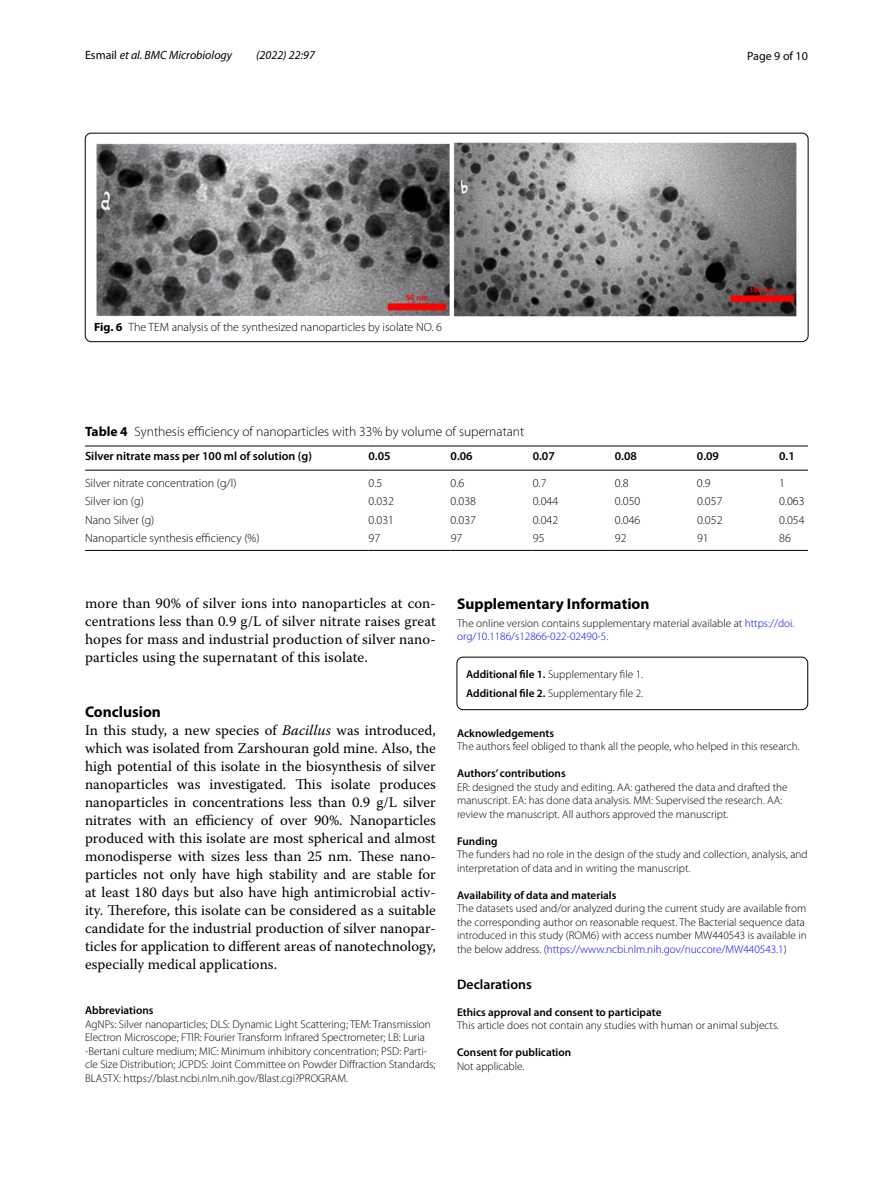
<style>
.page{position:relative;width:893px;height:1187px;background:#fff}
.page>*{position:absolute;margin:0;border:0;box-sizing:border-box;transform-origin:0 0}
.t1{font:700 15.45px "Myriad Pro";color:#000}
.t2{font:14.7px/18px "Warnock Pro";letter-spacing:.005em;color:#000;text-align:justify}
.t3{font:600 13.8px "Myriad Pro";color:#000}
.t4{font:300 13.5px "Myriad Pro";color:#000}
.t5{font:300 12px "Myriad Pro";color:#000}
.t6{font:600 12px "Myriad Pro";color:#000}
.t7{font:italic 12px "Myriad Pro";color:#000}
.t8{font:12px "Myriad Pro";color:#000}
.t9{font:300 11.25px/13.5px "Myriad Pro";color:#000}
.t10{font:600 11.25px "Myriad Pro";color:#000}
.s1{font-style:normal}
.s2{font-weight:700}
.s3{font-style:italic}
.s4{color:#00f}
.s5{font-weight:600}
</style>
<div class="page">
<div style="left:457px;top:657px;width:351px;height:52px;border:1px solid #000;border-radius:6px"></div>
<img style="left:96px;top:142px;width:701px;height:174px">
<div style="left:85px;top:133px;width:723px;height:209px;border:1px solid #000;border-radius:6px"></div>
<hr style="left:85px;top:445px;width:283px;height:1px;background:#000">
<hr style="left:85px;top:470px;width:283px;height:1px;background:#000">
<hr style="left:368px;top:445px;width:83px;height:1px;background:#000">
<hr style="left:368px;top:470px;width:83px;height:1px;background:#000">
<hr style="left:451px;top:445px;width:82px;height:1px;background:#000">
<hr style="left:451px;top:470px;width:82px;height:1px;background:#000">
<hr style="left:533px;top:445px;width:82px;height:1px;background:#000">
<hr style="left:533px;top:470px;width:82px;height:1px;background:#000">
<hr style="left:615px;top:445px;width:82px;height:1px;background:#000">
<hr style="left:615px;top:470px;width:82px;height:1px;background:#000">
<hr style="left:697px;top:445px;width:82px;height:1px;background:#000">
<hr style="left:697px;top:470px;width:82px;height:1px;background:#000">
<svg style="left:779px;top:445px;width:29px;height:1px"></svg>
<svg style="left:779px;top:470px;width:29px;height:1px"></svg>
<hr style="left:85px;top:550px;width:283px;height:1px;background:#000">
<hr style="left:368px;top:550px;width:83px;height:1px;background:#000">
<hr style="left:451px;top:550px;width:82px;height:1px;background:#000">
<hr style="left:533px;top:550px;width:82px;height:1px;background:#000">
<hr style="left:615px;top:550px;width:82px;height:1px;background:#000">
<hr style="left:697px;top:550px;width:82px;height:1px;background:#000">
<svg style="left:779px;top:550px;width:29px;height:1px"></svg>
<p class="t7" style="left:85px;top:48px;width:149px"><span class="s1">Esmail</span> et al. BMC Microbiology</p>
<p class="t7" style="left:256px;top:48px;width:60px">(2022) 22:97</p>
<p class="t8" style="left:747px;top:48px;width:62px">Page 9 of 10</p>
<p class="t5" style="left:94px;top:320px;width:349px"><span class="s2">Fig. 6</span> The TEM analysis of the synthesized nanoparticles by isolate NO. 6</p>
<p class="t4" style="left:85px;top:424px;width:441px"><span class="s2">Table 4</span> Synthesis efficiency of nanoparticles with 33% by volume of supernatant</p>
<p class="t6" style="left:85px;top:448px;width:228px">Silver nitrate mass per 100 ml of solution (g)</p>
<p class="t6" style="left:368px;top:448px;width:24px">0.05</p>
<p class="t6" style="left:451px;top:448px;width:24px">0.06</p>
<p class="t6" style="left:533px;top:448px;width:24px">0.07</p>
<p class="t6" style="left:615px;top:448px;width:24px">0.08</p>
<p class="t6" style="left:697px;top:448px;width:24px">0.09</p>
<p class="t6" style="left:779px;top:448px;width:17px">0.1</p>
<p class="t5" style="left:85px;top:476px;width:153px">Silver nitrate concentration (g/l)</p>
<p class="t5" style="left:368px;top:476px;width:15px">0.5</p>
<p class="t5" style="left:451px;top:476px;width:15px">0.6</p>
<p class="t5" style="left:533px;top:476px;width:15px">0.7</p>
<p class="t5" style="left:615px;top:476px;width:15px">0.8</p>
<p class="t5" style="left:697px;top:476px;width:15px">0.9</p>
<p class="t5" style="left:779px;top:476px;width:7px">1</p>
<p class="t5" style="left:85px;top:495px;width:60px">Silver ion (g)</p>
<p class="t5" style="left:368px;top:495px;width:27px">0.032</p>
<p class="t5" style="left:451px;top:495px;width:27px">0.038</p>
<p class="t5" style="left:533px;top:495px;width:27px">0.044</p>
<p class="t5" style="left:615px;top:495px;width:27px">0.050</p>
<p class="t5" style="left:697px;top:495px;width:27px">0.057</p>
<p class="t5" style="left:779px;top:495px;width:27px">0.063</p>
<p class="t5" style="left:85px;top:513px;width:71px">Nano Silver (g)</p>
<p class="t5" style="left:369px;top:513px;width:27px">0.031</p>
<p class="t5" style="left:451px;top:513px;width:27px">0.037</p>
<p class="t5" style="left:533px;top:513px;width:27px">0.042</p>
<p class="t5" style="left:615px;top:513px;width:27px">0.046</p>
<p class="t5" style="left:697px;top:513px;width:27px">0.052</p>
<p class="t5" style="left:779px;top:513px;width:27px">0.054</p>
<p class="t5" style="left:85px;top:531px;width:176px">Nanoparticle synthesis efficiency (%)</p>
<p class="t5" style="left:369px;top:531px;width:13px">97</p>
<p class="t5" style="left:451px;top:531px;width:13px">97</p>
<p class="t5" style="left:533px;top:531px;width:13px">95</p>
<p class="t5" style="left:615px;top:531px;width:13px">92</p>
<p class="t5" style="left:697px;top:531px;width:13px">91</p>
<p class="t5" style="left:779px;top:531px;width:13px">86</p>
<h2 class="t2" style="left:85px;top:594px;width:352px">more than 90% of silver ions into nanoparticles at con&shy;centrations less than 0.9 g/L of silver nitrate raises great hopes for mass and industrial production of silver nano&shy;particles using the supernatant of this isolate.</h2>
<h1 class="t1" style="left:85px;top:701px;width:77px">Conclusion</h1>
<p class="t2" style="left:85px;top:721px;width:352px">In this study, a new species of <span class="s3">Bacillus</span> was introduced, which was isolated from Zarshouran gold mine. Also, the high potential of this isolate in the biosynthesis of silver nanoparticles was investigated. This isolate produces nanoparticles in concentrations less than 0.9 g/L silver nitrates with an efficiency of over 90%. Nanoparticles produced with this isolate are most spherical and almost monodisperse with sizes less than 25 nm. These nano&shy;particles not only have high stability and are stable for at least 180 days but also have high antimicrobial activ&shy;ity. Therefore, this isolate can be considered as a suitable candidate for the industrial production of silver nanopar&shy;ticles for application to different areas of nanotechnology, especially medical applications.</p>
<p class="t10" style="left:85px;top:1003px;width:70px">Abbreviations</p>
<p class="t9" style="left:85px;top:1017px;width:352px">AgNPs: Silver nanoparticles; DLS: Dynamic Light Scattering; TEM: Transmission Electron Microscope; FTIR: Fourier Transform Infrared Spectrometer; LB: Luria -Bertani culture medium; MIC: Minimum inhibitory concentration; PSD: Parti&shy;cle Size Distribution; JCPDS: Joint Committee on Powder Diffraction Standards; BLASTX: https://blast.ncbi.nlm.nih.gov/Blast.cgi?PROGRAM.</p>
<h1 class="t1" style="left:457px;top:593px;width:194px">Supplementary Information</h1>
<p class="t9" style="left:457px;top:616px;width:339px">The online version contains supplementary material available at <span class="s4">https://doi. org/10.1186/s12866-022-02490-5</span>.</p>
<p class="t9" style="left:466px;top:664px;width:178px;line-height:19.5px"><span class="s5">Additional file 1.</span> Supplementary file 1.<br><span class="s5">Additional file 2.</span> Supplementary file 2.</p>
<p class="t10" style="left:457px;top:725px;width:98px">Acknowledgements</p>
<p class="t9" style="left:457px;top:739px;width:344px">The authors feel obliged to thank all the people, who helped in this research.</p>
<p class="t10" style="left:457px;top:766px;width:110px">Authors’ contributions</p>
<p class="t9" style="left:457px;top:780px;width:332px">ER: designed the study and editing. AA: gathered the data and drafted the manuscript. EA: has done data analysis. MM: Supervised the research. AA: review the manuscript. All authors approved the manuscript.</p>
<p class="t10" style="left:457px;top:833px;width:42px">Funding</p>
<p class="t9" style="left:457px;top:847px;width:352px">The funders had no role in the design of the study and collection, analysis, and interpretation of data and in writing the manuscript.</p>
<p class="t10" style="left:457px;top:887px;width:161px">Availability of data and materials</p>
<p class="t9" style="left:457px;top:901px;width:351px">The datasets used and/or analyzed during the current study are available from the corresponding author on reasonable request. The Bacterial sequence data introduced in this study (ROM6) with access number MW440543 is available in the below address. (<span class="s4">https://www.ncbi.nlm.nih.gov/nuccore/MW440543.1</span>)</p>
<p class="t3" style="left:457px;top:975px;width:76px">Declarations</p>
<p class="t10" style="left:457px;top:1004px;width:206px">Ethics approval and consent to participate</p>
<p class="t9" style="left:457px;top:1018px;width:323px">This article does not contain any studies with human or animal subjects.</p>
<p class="t10" style="left:457px;top:1045px;width:116px">Consent for publication</p>
<p class="t9" style="left:457px;top:1059px;width:69px">Not applicable.</p>
</div>
